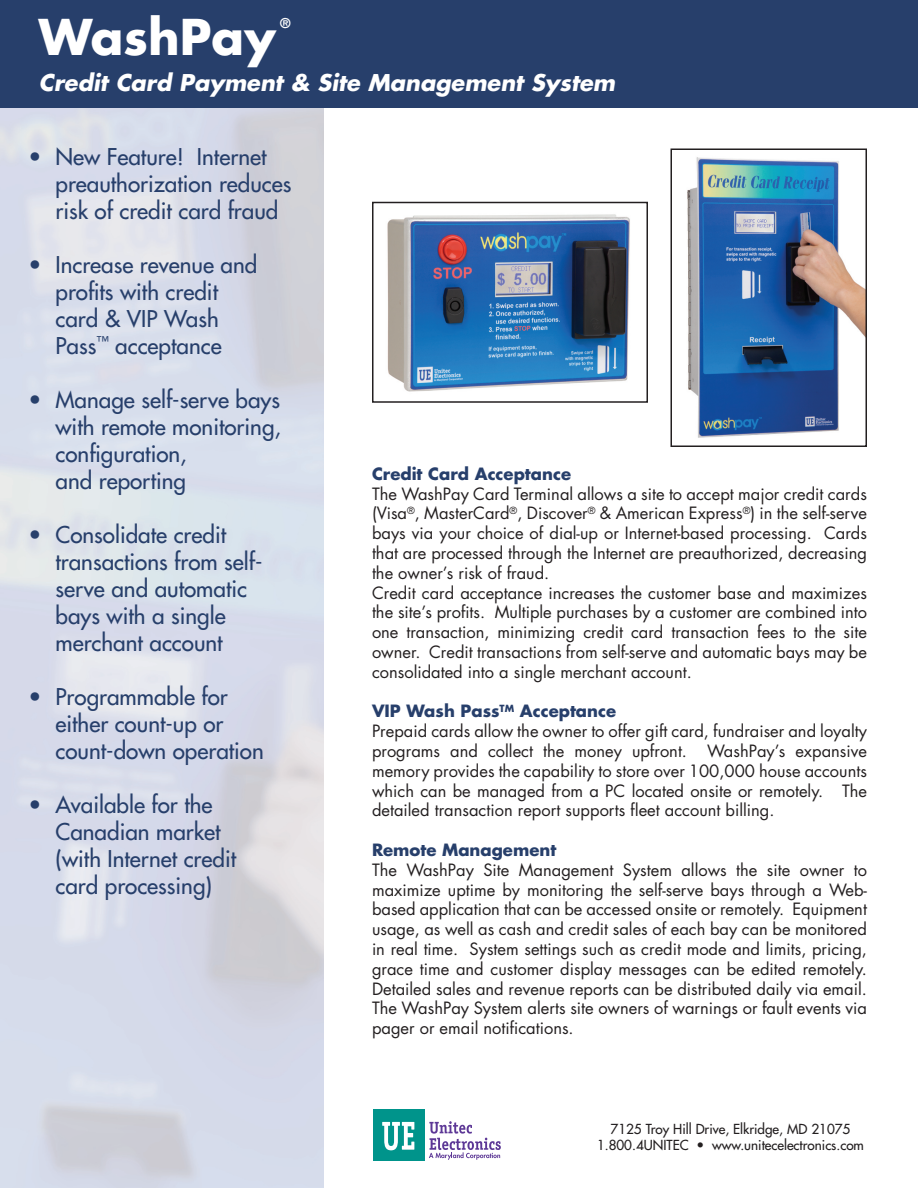
<style>
.page{position:relative;width:918px;height:1188px;background:#fff}
.page>*{position:absolute;margin:0;border:0;box-sizing:border-box;transform-origin:0 0}
.t1{font:700 48px "Futura";color:#fff}
.t2{font:22.5px/27px "Futura";color:#273f6b}
.t3{font:italic 700 22.5px "Futura";color:#fff}
.t4{font:16.5px/19.8px "Futura";color:#231f20;text-align:justify}
.t5{font:700 16.5px "Futura";color:#273f6b}
.t6{font:13.5px "Futura";color:#231f20}
.t7{font:700 13.05px "Futura";color:#fff}
</style>
<div class="page">
<div style="left:0;top:0;width:918px;height:108px;background:#273f6b"></div>
<div style="left:373px;top:1110px;width:52px;height:51px;background:#00948b"></div>
<svg style="left:382px;top:1122px;width:32px;height:28px"></svg>
<svg style="left:429px;top:1121px;width:72px;height:39px"></svg>
<img style="left:387px;top:214px;width:243px;height:178px">
<div style="left:372px;top:202px;width:276px;height:201px;border:2px solid #231f20"></div>
<img style="left:687px;top:157px;width:177px;height:281px">
<div style="left:670px;top:148px;width:197px;height:299px;border:2px solid #231f20"></div>
<p class="t1" style="left:39px;top:5px;width:238px">WashPay</p>
<p class="t7" style="left:280px;top:14px;width:12px">®</p>
<p class="t3" style="left:39px;top:68px;width:578px">Credit Card Payment &amp; Site Management System</p>
<h2 class="t2" style="left:28px;top:143px;width:15px">•</h2>
<h2 class="t2" style="left:28px;top:251px;width:15px">•</h2>
<h2 class="t2" style="left:28px;top:386px;width:15px">•</h2>
<h2 class="t2" style="left:28px;top:521px;width:15px">•</h2>
<h2 class="t2" style="left:28px;top:683px;width:15px">•</h2>
<h2 class="t2" style="left:28px;top:791px;width:15px">•</h2>
<p class="t2" style="left:56px;top:143px;width:237px">New Feature! Internet preauthorization reduces risk of credit card fraud</p>
<p class="t2" style="left:56px;top:251px;width:203px">Increase revenue and profits with credit card &amp; VIP Wash<br>Pass<sup>™</sup> acceptance</p>
<p class="t2" style="left:56px;top:386px;width:227px">Manage self-serve bays with remote monitoring, configuration,<br>and reporting</p>
<p class="t2" style="left:56px;top:521px;width:209px">Consolidate credit transactions from self&shy;serve and automatic bays with a single merchant account</p>
<p class="t2" style="left:56px;top:683px;width:210px">Programmable for either count-up or count-down operation</p>
<p class="t2" style="left:56px;top:791px;width:182px">Available for the<br>Canadian market (with Internet credit card processing)</p>
<p class="t5" style="left:372px;top:463px;width:201px">Credit Card Acceptance</p>
<p class="t4" style="left:372px;top:484px;width:496px">The WashPay Card Terminal allows a site to accept major credit cards (Visa<sup>®</sup>, MasterCard<sup>®</sup>, Discover<sup>®</sup> &amp; American Express<sup>®</sup>) in the self-serve bays via your choice of dial-up or Internet-based processing. Cards that are processed through the Internet are preauthorized, decreasing the owner’s risk of fraud.</p>
<p class="t4" style="left:372px;top:583px;width:497px">Credit card acceptance increases the customer base and maximizes the site’s profits. Multiple purchases by a customer are combined into one transaction, minimizing credit card transaction fees to the site owner. Credit transactions from self-serve and automatic bays may be consolidated into a single merchant account.</p>
<p class="t5" style="left:372px;top:700px;width:246px">VIP Wash Pass<sup>TM</sup> Acceptance</p>
<p class="t4" style="left:372px;top:721px;width:497px">Prepaid cards allow the owner to offer gift card, fundraiser and loyalty programs and collect the money upfront. WashPay’s expansive memory provides the capability to store over 100,000 house accounts which can be managed from a PC located onsite or remotely. The detailed transaction report supports fleet account billing.</p>
<p class="t5" style="left:372px;top:839px;width:186px">Remote Management</p>
<p class="t4" style="left:372px;top:860px;width:497px">The WashPay Site Management System allows the site owner to maximize uptime by monitoring the self-serve bays through a Web&shy;based application that can be accessed onsite or remotely. Equipment usage, as well as cash and credit sales of each bay can be monitored in real time. System settings such as credit mode and limits, pricing, grace time and customer display messages can be edited remotely.<br>Detailed sales and revenue reports can be distributed daily via email.<br>The WashPay System alerts site owners of warnings or fault events via pager or email notifications.</p>
<p class="t6" style="left:611px;top:1121px;width:241px">7125 Troy Hill Drive, Elkridge, MD 21075</p>
<p class="t6" style="left:597px;top:1137px;width:268px">1.800.4UNITEC • www.unitecelectronics.com</p>
</div>
